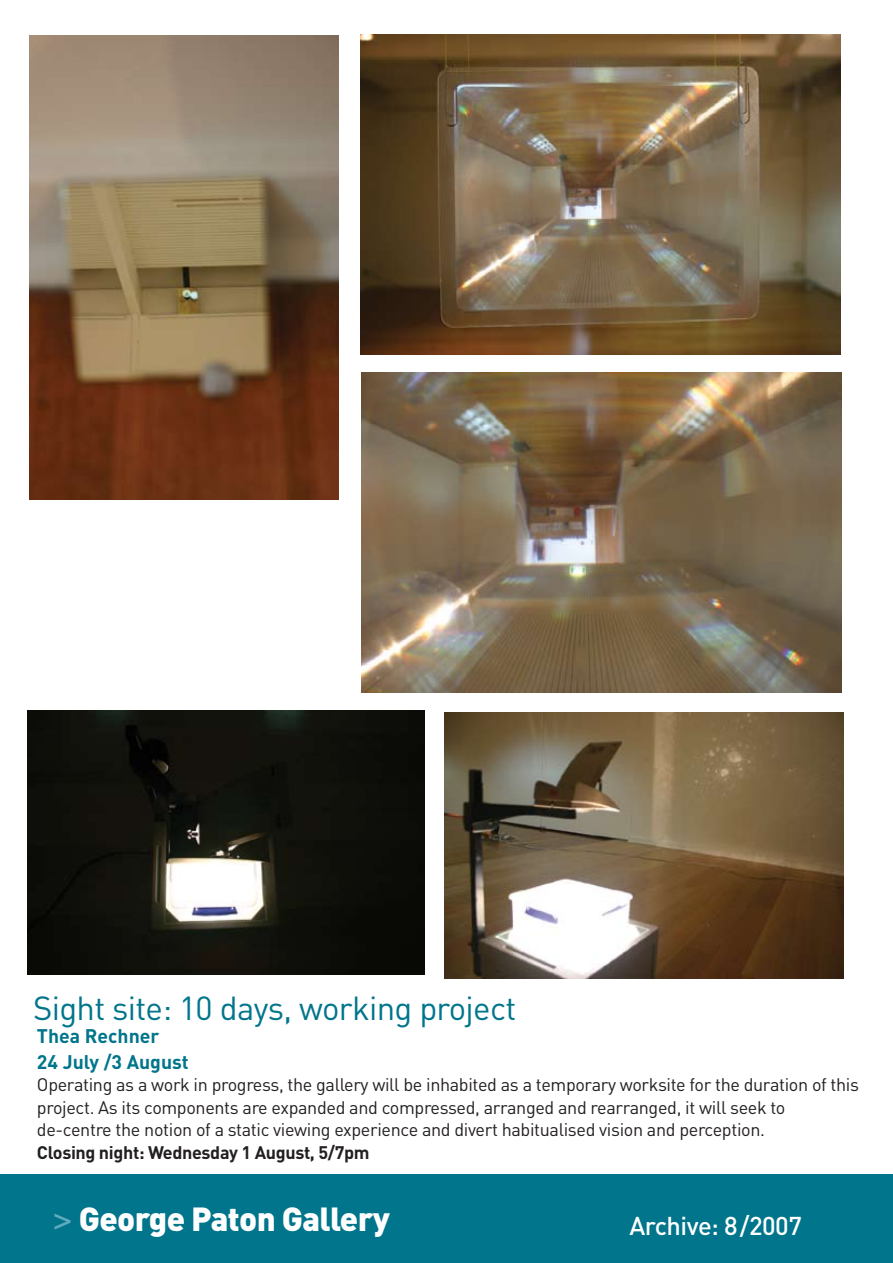
<style>
.page{position:relative;width:893px;height:1263px;background:#fff}
.page>*{position:absolute;margin:0;border:0;box-sizing:border-box;transform-origin:0 0}
.t1{font:33px "DIN";letter-spacing:-.02em;color:#00758b}
.t2{font:900 33px "DIN";letter-spacing:-.02em;color:#fff}
.t3{font:500 25.5px "DIN";letter-spacing:-.02em;color:#fff}
.t4{font:700 19.5px/25.5px "DIN";color:#00758b}
.t5{font:18px/22.5px "DIN";letter-spacing:-.02em;color:#231f20}
.t6{font:700 18px "DIN";letter-spacing:-.02em;color:#231f20}
.s1{font-family:"Futura";font-weight:400;color:#60acbd}
</style>
<div class="page">
<div style="left:0;top:1174px;width:893px;height:89px;background:#00758b"></div>
<img style="left:29px;top:36px;width:310px;height:464px">
<img style="left:360px;top:35px;width:480px;height:320px">
<img style="left:444px;top:712px;width:400px;height:267px">
<img style="left:361px;top:373px;width:480px;height:320px">
<img style="left:28px;top:711px;width:396px;height:264px">
<h1 class="t1" style="left:33px;top:987px;width:485px">Sight site: 10 days, working project</h1>
<p class="t4" style="left:37px;top:1022px;width:153px">Thea Rechner<br>24 July /3 August</p>
<p class="t5" style="left:37px;top:1073px;width:824px">Operating as a work in progress, the gallery will be inhabited as a temporary worksite for the duration of this project. As its components are expanded and compressed, arranged and rearranged, it will seek to de-centre the notion of a static viewing experience and divert habitualised vision and perception.</p>
<p class="t6" style="left:37px;top:1140px;width:334px">Closing night: Wednesday 1 August, 5/7pm</p>
<h1 class="t2" style="left:52px;top:1197px;width:339px"><span class="s1">&gt;</span> George Paton Gallery</h1>
<h2 class="t3" style="left:629px;top:1209px;width:174px">Archive: 8/2007</h2>
</div>
